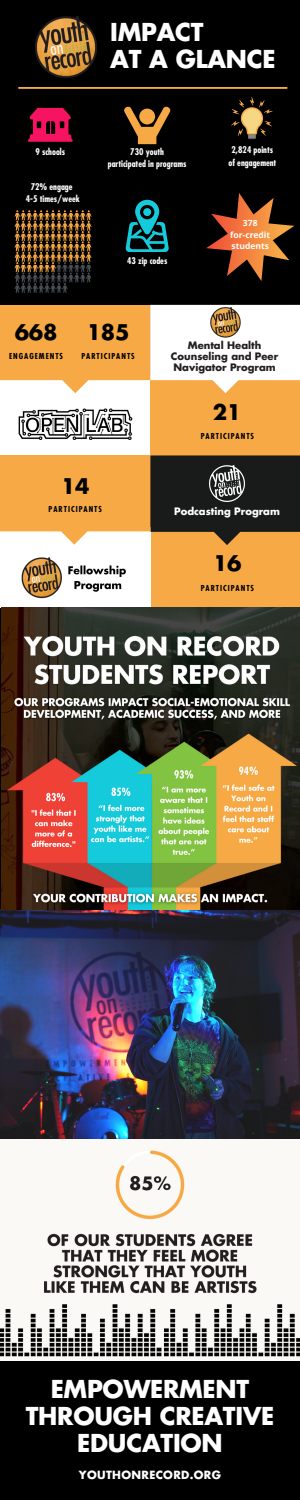
<style>
.page{position:relative;width:300px;height:1500px;background:#000}
.page>*{position:absolute;margin:0;border:0;box-sizing:border-box;transform-origin:0 0}
.t1{font:700 24px/27px "Futura";letter-spacing:-.01em;color:#fff;text-align:center}
.t2{font:700 21px "Futura";letter-spacing:-.01em;color:#000}
.t3{font:700 11px "Futura";letter-spacing:.03em;color:#fff}
.t4{font:700 10px "Futura";color:#231f20}
.t5{font:700 10px "Futura";color:#fff}
.t6{font:700 condensed 9px/12.4px "Futura";color:#fff;text-align:center}
.t7{font:700 condensed 8.95px "Futura";color:#fff}
.t8{font:700 8.5px "Open Sans";color:#fff}
.t9{font:700 condensed 8px "Futura";letter-spacing:.12em;color:#000}
</style>
<div class="page">
<img style="left:35px;top:16px;width:62px;height:62px">
<svg style="left:124px;top:106px;width:47px;height:38px"></svg>
<svg style="left:28px;top:108px;width:45px;height:34px"></svg>
<svg style="left:231px;top:97px;width:42px;height:43px"></svg>
<svg style="left:15px;top:210px;width:29px;height:10px"></svg>
<svg style="left:56px;top:262px;width:30px;height:10px"></svg>
<svg style="left:206px;top:193px;width:88px;height:88px"></svg>
<img style="left:0;top:393px;width:150px;height:62px">
<svg style="left:0;top:305px;width:150px;height:88px"></svg>
<div style="left:150px;top:377px;width:150px;height:78px;background:#f7a945"></div>
<img style="left:150px;top:305px;width:150px;height:88px">
<img style="left:0;top:545px;width:151px;height:63px">
<svg style="left:0;top:455px;width:151px;height:90px"></svg>
<div style="left:151px;top:528px;width:149px;height:80px;background:#f7a945"></div>
<img style="left:151px;top:455px;width:149px;height:90px">
<img style="left:0;top:608px;width:300px;height:752px">
<hr style="left:19px;top:87px;width:268px;height:2px;background:#f7a945">
<svg style="left:125px;top:200px;width:44px;height:52px"></svg>
<div style="left:178px;top:469px;width:90px;height:45px;background:#191a1a"></div>
<img style="left:210px;top:466px;width:35px;height:35px">
<div style="left:155px;top:311px;width:139px;height:57px;background:#fff"></div>
<img style="left:211px;top:307px;width:29px;height:30px">
<p class="t1" style="left:110px;top:21px;width:95px">IMPACT</p>
<p class="t1" style="left:110px;top:48px;width:167px">AT A GLANCE</p>
<p class="t6" style="left:35px;top:145px;width:31px">9 schools</p>
<p class="t6" style="left:228px;top:144px;width:49px">2,824 points of engagement</p>
<p class="t6" style="left:130px;top:146px;width:35px">730 youth</p>
<p class="t6" style="left:108px;top:158px;width:80px">participated in programs</p>
<p class="t6" style="left:31px;top:180px;width:43px">72% engage</p>
<p class="t6" style="left:26px;top:192px;width:55px">4-5 times/week</p>
<p class="t7" style="left:127px;top:255px;width:42px">43 zip codes</p>
<p class="t8" style="left:243px;top:217px;width:16px">378</p>
<p class="t8" style="left:230px;top:229px;width:42px">for-credit</p>
<p class="t8" style="left:232px;top:240px;width:39px">students</p>
<p class="t2" style="left:15px;top:323px;width:44px">668</p>
<p class="t2" style="left:87px;top:323px;width:44px">185</p>
<p class="t9" style="left:9px;top:350px;width:56px">ENGAGEMENTS</p>
<p class="t9" style="left:81px;top:350px;width:55px">PARTICIPANTS</p>
<p class="t2" style="left:61px;top:477px;width:30px">14</p>
<p class="t9" style="left:49px;top:504px;width:55px">PARTICIPANTS</p>
<p class="t4" style="left:188px;top:341px;width:75px">Mental Health</p>
<p class="t4" style="left:171px;top:352px;width:109px">Counseling and Peer</p>
<p class="t4" style="left:174px;top:363px;width:104px">Navigator Program</p>
<p class="t2" style="left:213px;top:403px;width:30px">21</p>
<p class="t9" style="left:201px;top:431px;width:55px">PARTICIPANTS</p>
<p class="t5" style="left:174px;top:507px;width:107px">Podcasting Program</p>
<p class="t2" style="left:213px;top:553px;width:30px">16</p>
<p class="t9" style="left:201px;top:583px;width:55px">PARTICIPANTS</p>
<p class="t1" style="left:26px;top:1377px;width:250px">EMPOWERMENT<br>THROUGH CREATIVE<br>EDUCATION</p>
<p class="t3" style="left:79px;top:1470px;width:144px">YOUTHONRECORD.ORG</p>
</div>
